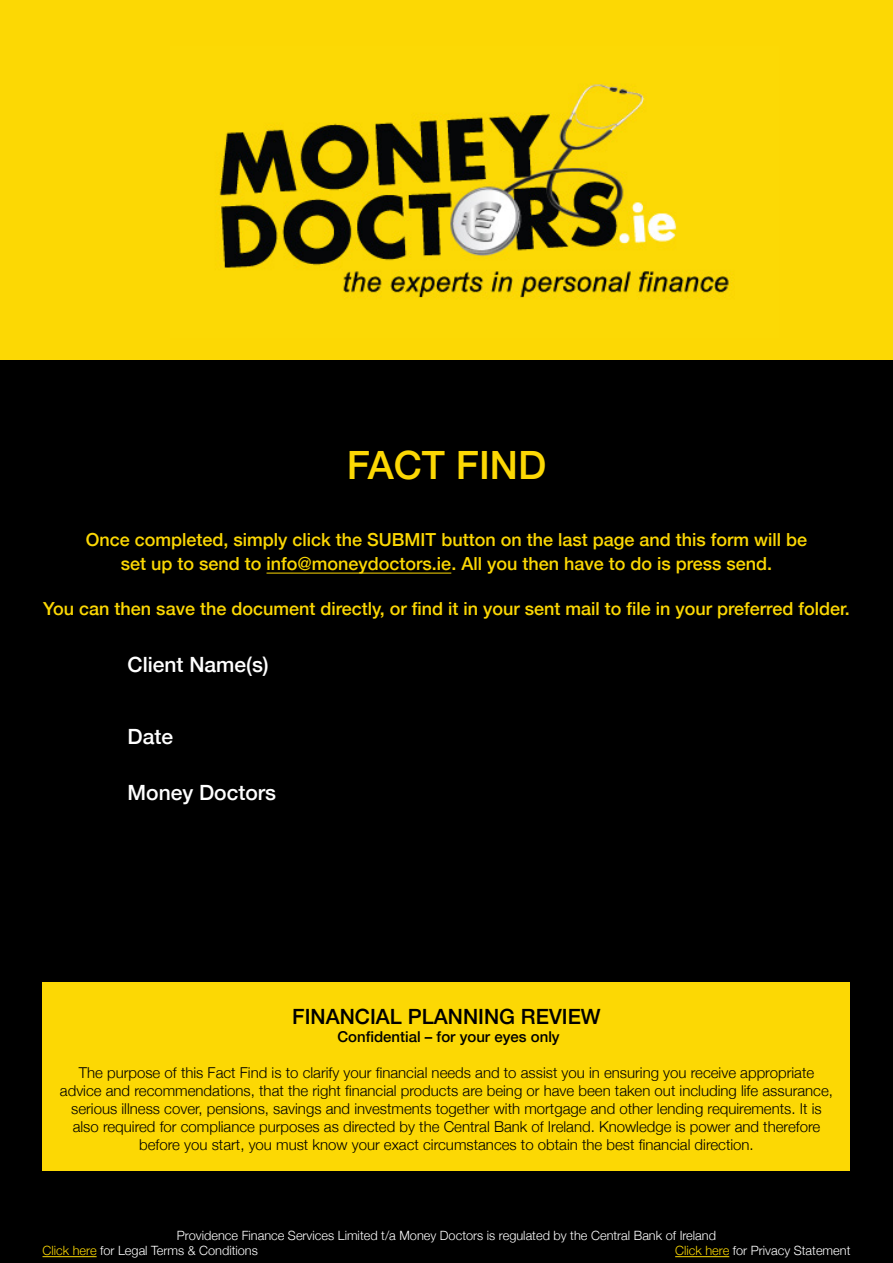
<style>
.page{position:relative;width:893px;height:1263px;background:#000}
.page>*{position:absolute;margin:0;border:0;box-sizing:border-box;transform-origin:0 0}
.t1{font:500 39px "Helvetica Neue";color:#fcd804}
.t2{font:500 21px "Helvetica Neue";color:#fff}
.t3{font:500 21px "Helvetica Neue";color:#000}
.t4{font:500 18px/24px "Helvetica Neue";color:#fcd804;text-align:center}
.t5{font:300 15px/18px "Helvetica Neue";color:#000;text-align:center}
.t6{font:500 15px "Helvetica Neue";color:#000}
.t7{font:300 12.75px/15px "Helvetica Neue";color:#fff}
.s1{color:#fcd804}
</style>
<div class="page">
<hr style="left:43px;top:1256px;width:54px;height:1px;background:#fcd804">
<hr style="left:675px;top:1256px;width:54px;height:1px;background:#fcd804">
<hr style="left:266px;top:573px;width:185px;height:1px;background:#fcd804">
<div style="left:0;top:0;width:893px;height:359px;background:#fcd804"></div>
<div style="left:43px;top:983px;width:807px;height:188px;background:#fcd804"></div>
<img style="left:219px;top:84px;width:513px;height:214px">
<h1 class="t1" style="left:347px;top:434px;width:201px">FACT FIND</h1>
<p class="t4" style="left:86px;top:526px;width:723px">Once completed, simply click the SUBMIT button on the last page and this form will be set up to send to info@moneydoctors.ie. All you then have to do is press send.</p>
<p class="t4" style="left:43px;top:595px;width:808px">You can then save the document directly, or find it in your sent mail to file in your preferred folder.</p>
<h2 class="t2" style="left:128px;top:647px;width:143px">Client Name(s)</h2>
<h2 class="t2" style="left:128px;top:719px;width:47px">Date</h2>
<h2 class="t2" style="left:128px;top:776px;width:150px">Money Doctors</h2>
<h2 class="t3" style="left:292px;top:1000px;width:310px">FINANCIAL PLANNING REVIEW</h2>
<p class="t6" style="left:337px;top:1025px;width:224px">Confidential – for your eyes only</p>
<p class="t5" style="left:60px;top:1063px;width:775px">The purpose of this Fact Find is to clarify your financial needs and to assist you in ensuring you receive appropriate advice and recommendations, that the right financial products are being or have been taken out including life assurance, serious illness cover, pensions, savings and investments together with mortgage and other lending requirements. It is also required for compliance purposes as directed by the Central Bank of Ireland. Knowledge is power and therefore before you start, you must know your exact circumstances to obtain the best financial direction.</p>
<p class="t7" style="left:43px;top:1227px;width:675px;text-indent:134px">Providence Finance Services Limited t/a Money Doctors is regulated by the Central Bank of Ireland<br><span class="s1">Click here</span> for Legal Terms &amp; Conditions</p>
<p class="t7" style="left:675px;top:1242px;width:177px"><span class="s1">Click here</span> for Privacy Statement</p>
</div>
